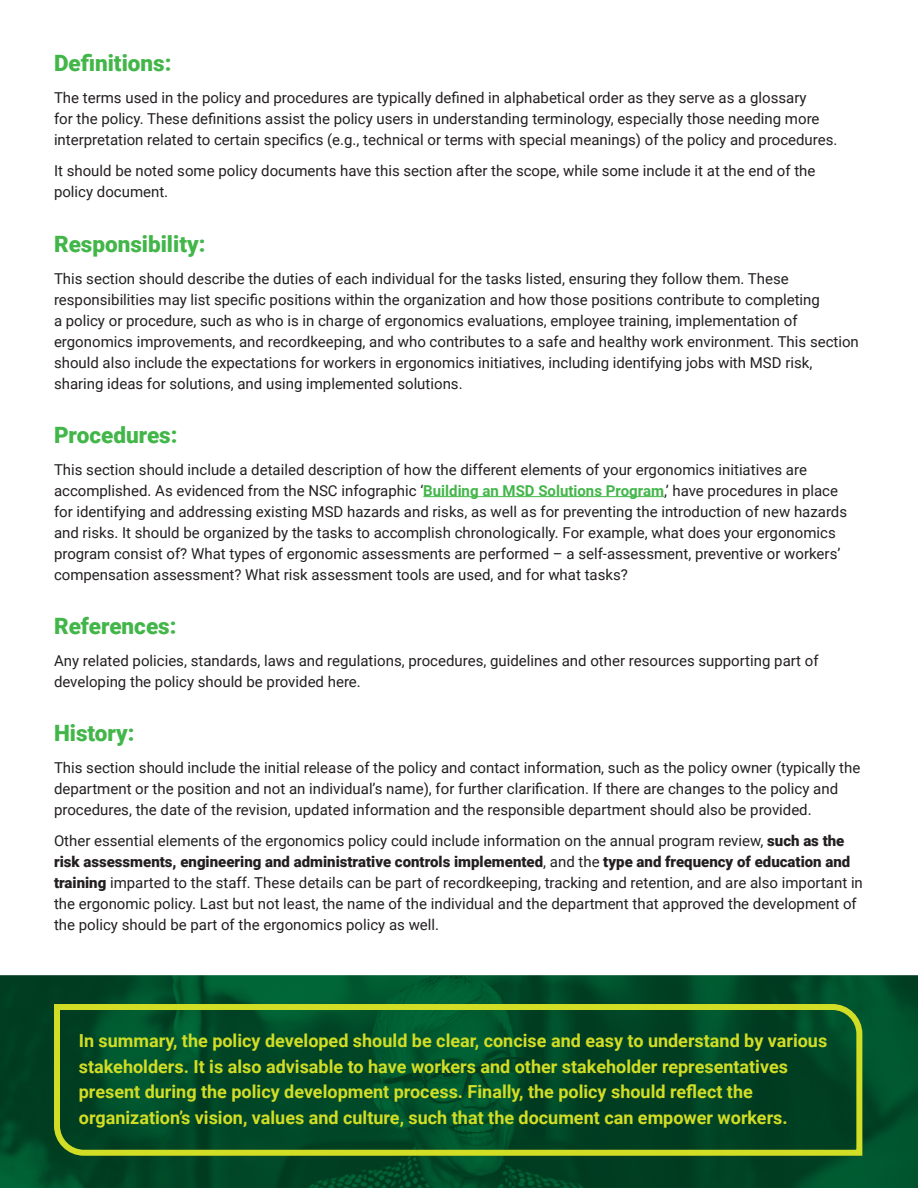
<style>
.page{position:relative;width:918px;height:1188px;background:#fff}
.page>*{position:absolute;margin:0;border:0;box-sizing:border-box;transform-origin:0 0}
.t1{font:900 22.5px "Roboto";color:#42b649}
.t2{font:700 18px/25.5px "Roboto";color:#d2dd25}
.t3{font:15px/21px "Roboto";color:#231f20}
.s1{font-weight:700;color:#42b649}
.s2{font-weight:900}
</style>
<div class="page">
<hr style="left:423px;top:496px;width:241px;height:1px;background:#42b649">
<img style="left:0;top:975px;width:918px;height:213px">
<svg style="left:51px;top:1001px;width:814px;height:158px;background:#125526"></svg>
<p class="t1" style="left:54px;top:47px;width:119px">Definitions:</p>
<p class="t3" style="left:54px;top:86px;width:785px">The terms used in the policy and procedures are typically defined in alphabetical order as they serve as a glossary<br>for the policy. These definitions assist the policy users in understanding terminology, especially those needing more interpretation related to certain specifics (e.g., technical or terms with special meanings) of the policy and procedures.</p>
<p class="t3" style="left:54px;top:160px;width:763px">It should be noted some policy documents have this section after the scope, while some include it at the end of the policy document.</p>
<p class="t1" style="left:54px;top:228px;width:153px">Responsibility:</p>
<p class="t3" style="left:54px;top:267px;width:806px">This section should describe the duties of each individual for the tasks listed, ensuring they follow them. These responsibilities may list specific positions within the organization and how those positions contribute to completing<br>a policy or procedure, such as who is in charge of ergonomics evaluations, employee training, implementation of ergonomics improvements, and recordkeeping, and who contributes to a safe and healthy work environment. This section should also include the expectations for workers in ergonomics initiatives, including identifying jobs with MSD risk, sharing ideas for solutions, and using implemented solutions.</p>
<p class="t1" style="left:54px;top:419px;width:125px">Procedures:</p>
<p class="t3" style="left:54px;top:458px;width:795px">This section should include a detailed description of how the different elements of your ergonomics initiatives are accomplished. As evidenced from the NSC infographic ‘<span class="s1">Building an MSD Solutions Program</span>,’ have procedures in place for identifying and addressing existing MSD hazards and risks, as well as for preventing the introduction of new hazards and risks. It should be organized by the tasks to accomplish chronologically. For example, what does your ergonomics program consist of? What types of ergonomic assessments are performed – a self-assessment, preventive or workers’ compensation assessment? What risk assessment tools are used, and for what tasks?</p>
<p class="t1" style="left:54px;top:610px;width:124px">References:</p>
<p class="t3" style="left:54px;top:649px;width:766px">Any related policies, standards, laws and regulations, procedures, guidelines and other resources supporting part of developing the policy should be provided here.</p>
<p class="t1" style="left:54px;top:717px;width:82px">History:</p>
<p class="t3" style="left:54px;top:756px;width:808px">This section should include the initial release of the policy and contact information, such as the policy owner (typically the department or the position and not an individual’s name), for further clarification. If there are changes to the policy and procedures, the date of the revision, updated information and the responsible department should also be provided.</p>
<p class="t3" style="left:54px;top:830px;width:810px">Other essential elements of the ergonomics policy could include information on the annual program review, <span class="s2">such as the risk assessments, engineering and administrative controls implemented</span>, and the <span class="s2">type and frequency of education and training</span> imparted to the staff. These details can be part of recordkeeping, tracking and retention, and are also important in the ergonomic policy. Last but not least, the name of the individual and the department that approved the development of the policy should be part of the ergonomics policy as well.</p>
<p class="t2" style="left:79px;top:1027px;width:750px">In summary, the policy developed should be clear, concise and easy to understand by various stakeholders. It is also advisable to have workers and other stakeholder representatives present during the policy development process. Finally, the policy should reflect the organization’s vision, values and culture, such that the document can empower workers.</p>
</div>
